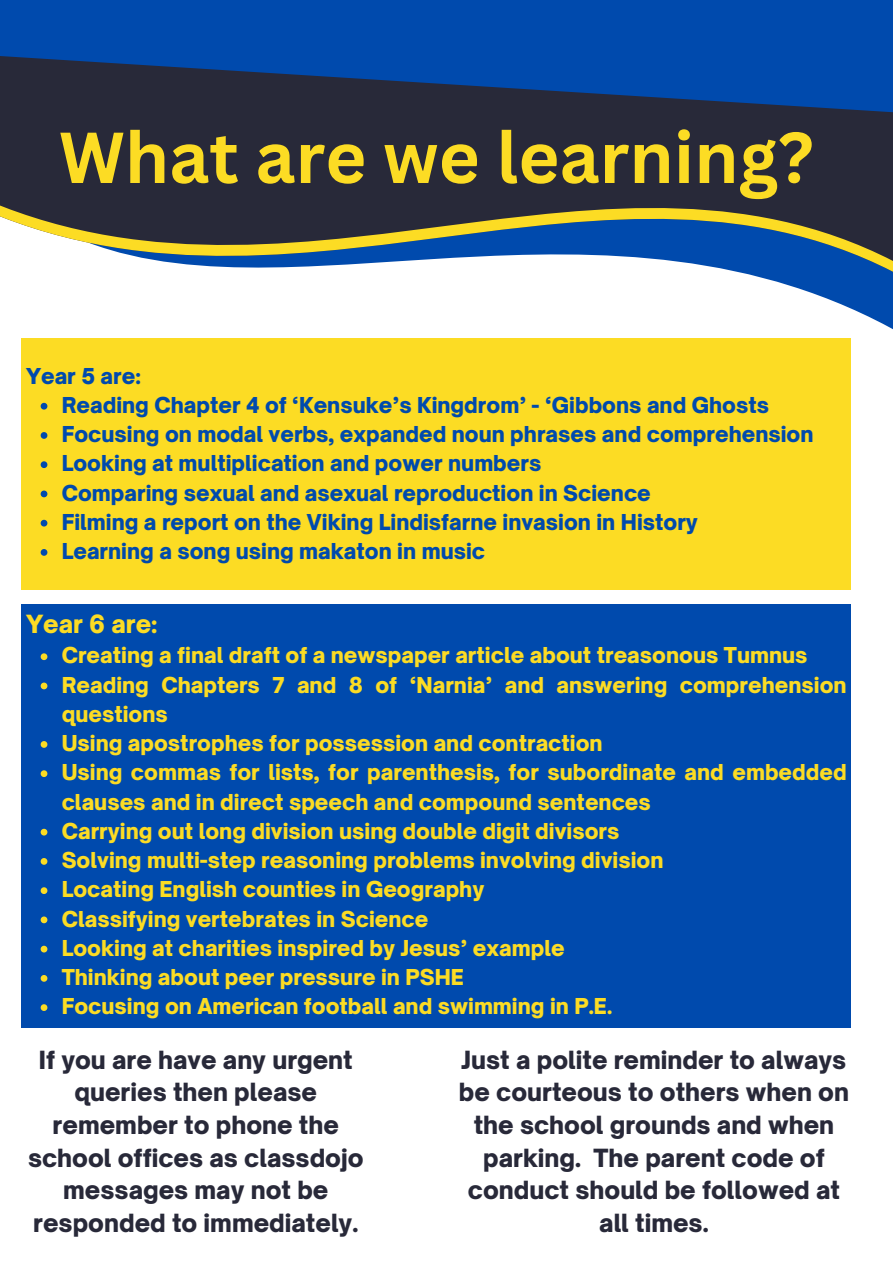
<style>
.page{position:relative;width:893px;height:1264px;background:#fff}
.page>*{position:absolute;margin:0;border:0;box-sizing:border-box;transform-origin:0 0}
.t1{font:700 70.5px "Canva Sans";color:#fcdc24}
.t2{font:900 24px/32.5px "Open Sauce One";color:#282939;text-align:center}
.t3{font:900 24px "Open Sauce One";color:#fcdc24}
.t4{font:900 21px/29.2px "Open Sauce One";color:#fcdc24}
.t5{font:900 21px "Open Sauce One";color:#004aad}
</style>
<div class="page">
<div style="left:0;top:0;width:892px;height:135px;background:#004aad"></div>
<svg style="left:0;top:56px;width:892px;height:333px"></svg>
<div style="left:22px;top:339px;width:829px;height:251px;background:#fcdc24"></div>
<svg style="left:41px;top:403px;width:6px;height:6px"></svg>
<svg style="left:41px;top:432px;width:6px;height:7px"></svg>
<svg style="left:41px;top:461px;width:6px;height:7px"></svg>
<svg style="left:41px;top:490px;width:6px;height:7px"></svg>
<svg style="left:41px;top:520px;width:6px;height:6px"></svg>
<svg style="left:41px;top:549px;width:6px;height:7px"></svg>
<div style="left:22px;top:604px;width:829px;height:423px;background:#004aad"></div>
<svg style="left:41px;top:653px;width:6px;height:7px"></svg>
<svg style="left:41px;top:682px;width:6px;height:7px"></svg>
<svg style="left:41px;top:741px;width:6px;height:6px"></svg>
<svg style="left:41px;top:770px;width:6px;height:7px"></svg>
<svg style="left:41px;top:828px;width:6px;height:7px"></svg>
<svg style="left:41px;top:858px;width:6px;height:6px"></svg>
<svg style="left:41px;top:887px;width:6px;height:7px"></svg>
<svg style="left:41px;top:916px;width:6px;height:7px"></svg>
<svg style="left:41px;top:945px;width:6px;height:7px"></svg>
<svg style="left:41px;top:975px;width:6px;height:6px"></svg>
<svg style="left:41px;top:1004px;width:6px;height:6px"></svg>
<p class="t1" style="left:59px;top:108px;width:756px">What are we learning?</p>
<p class="t5" style="left:26px;top:363px;width:116px">Year 5 are:</p>
<p class="t5" style="left:62px;top:392px;width:708px">Reading Chapter 4 of ‘Kensuke’s Kingdrom’ - ‘Gibbons and Ghosts</p>
<p class="t5" style="left:62px;top:421px;width:753px">Focusing on modal verbs, expanded noun phrases and comprehension</p>
<p class="t5" style="left:62px;top:450px;width:481px">Looking at multiplication and power numbers</p>
<p class="t5" style="left:62px;top:479px;width:590px">Comparing sexual and asexual reproduction in Science</p>
<p class="t5" style="left:62px;top:509px;width:637px">Filming a report on the Viking Lindisfarne invasion in History</p>
<p class="t5" style="left:62px;top:538px;width:425px">Learning a song using makaton in music</p>
<p class="t3" style="left:26px;top:609px;width:133px">Year 6 are:</p>
<p class="t4" style="left:62px;top:641px;width:747px">Creating a final draft of a newspaper article about treasonous Tumnus</p>
<p class="t4" style="left:62px;top:670px;width:786px">Reading Chapters 7 and 8 of ‘Narnia’ and answering comprehension questions</p>
<p class="t4" style="left:62px;top:728px;width:542px">Using apostrophes for possession and contraction</p>
<p class="t4" style="left:62px;top:757px;width:786px">Using commas for lists, for parenthesis, for subordinate and embedded clauses and in direct speech and compound sentences</p>
<p class="t4" style="left:62px;top:816px;width:559px">Carrying out long division using double digit divisors</p>
<p class="t4" style="left:62px;top:845px;width:603px">Solving multi-step reasoning problems involving division</p>
<p class="t4" style="left:62px;top:874px;width:424px">Locating English counties in Geography</p>
<p class="t4" style="left:62px;top:904px;width:368px">Classifying vertebrates in Science</p>
<p class="t4" style="left:62px;top:933px;width:504px">Looking at charities inspired by Jesus’ example</p>
<p class="t4" style="left:62px;top:962px;width:404px">Thinking about peer pressure in PSHE</p>
<p class="t4" style="left:62px;top:991px;width:552px">Focusing on American football and swimming in P.E.</p>
<p class="t2" style="left:28px;top:1043px;width:337px">If you are have any urgent queries then please remember to phone the school offices as classdojo messages may not be responded to immediately.</p>
<p class="t2" style="left:459px;top:1043px;width:392px">Just a polite reminder to always be courteous to others when on the school grounds and when parking. The parent code of conduct should be followed at all times.</p>
</div>
